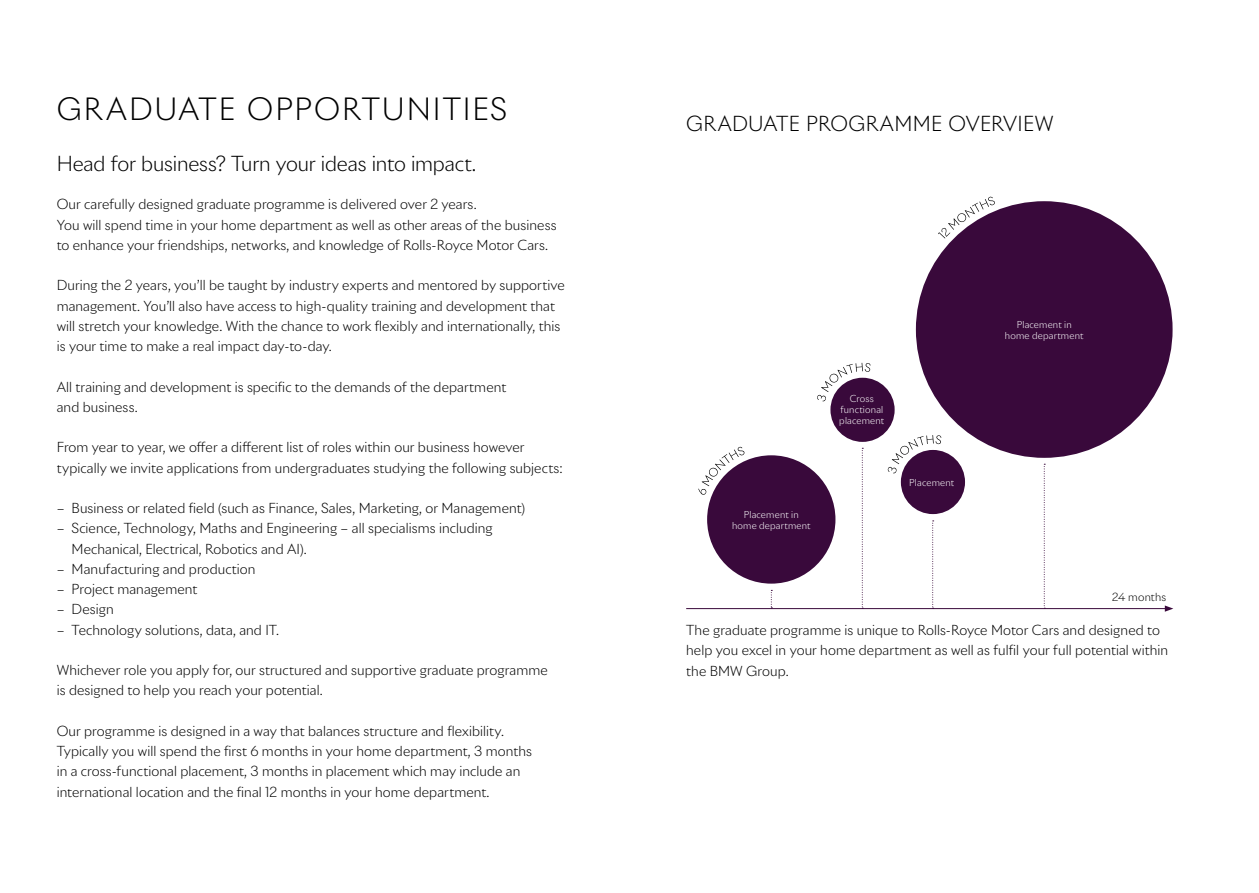
<style>
.page{position:relative;width:1259px;height:893px;background:#fff}
.page>*{position:absolute;margin:0;border:0;box-sizing:border-box;transform-origin:0 0}
.t1{font:300 30px "Riviera Nights";letter-spacing:.065em;color:#000}
.t2{font:300 20.25px "Riviera Nights";letter-spacing:-.005em;color:#000}
.t3{font:300 20.25px "Riviera Nights";letter-spacing:.015em;color:#000}
.t4{font:300 13.5px/20.2px "Riviera Nights";letter-spacing:.005em;color:#000}
.t5{font:300 10.95px "Riviera Nights";letter-spacing:.015em;color:#000}
.t6{font:300 9.3px/11.2px "Riviera Nights";letter-spacing:.02em;color:#fff;text-align:center}
</style>
<div class="page">
<div style="left:830px;top:378px;width:64px;height:64px;background:#39093b;border-radius:50%"></div>
<div style="left:901px;top:450px;width:64px;height:64px;background:#39093b;border-radius:50%"></div>
<div style="left:707px;top:455px;width:128px;height:129px;background:#39093b;border-radius:50%"></div>
<div style="left:916px;top:201px;width:256px;height:257px;background:#39093b;border-radius:50%"></div>
<hr style="left:686px;top:608px;width:481px;height:1px;background:#39093b">
<svg style="left:1164px;top:605px;width:9px;height:7px"></svg>
<svg style="left:771px;top:590px;width:1px;height:18px"></svg>
<svg style="left:862px;top:448px;width:1px;height:160px"></svg>
<svg style="left:932px;top:520px;width:1px;height:89px"></svg>
<svg style="left:1044px;top:464px;width:1px;height:144px"></svg>
<svg style="left:938px;top:196px;width:57px;height:42px"></svg>
<svg style="left:817px;top:363px;width:53px;height:39px"></svg>
<svg style="left:887px;top:435px;width:54px;height:39px"></svg>
<svg style="left:698px;top:446px;width:47px;height:49px"></svg>
<h1 class="t1" style="left:57px;top:90px;width:452px">GRADUATE OPPORTUNITIES</h1>
<h2 class="t2" style="left:57px;top:151px;width:421px">Head for business? Turn your ideas into impact.</h2>
<p class="t4" style="left:57px;top:194px;width:501px">Our carefully designed graduate programme is delivered over 2 years.<br>You will spend time in your home department as well as other areas of the business to enhance your friendships, networks, and knowledge of Rolls-Royce Motor Cars.</p>
<p class="t4" style="left:57px;top:275px;width:509px">During the 2 years, you’ll be taught by industry experts and mentored by supportive management. You’ll also have access to high-quality training and development that will stretch your knowledge. With the chance to work flexibly and internationally, this is your time to make a real impact day-to-day.</p>
<p class="t4" style="left:57px;top:376px;width:451px">All training and development is specific to the demands of the department and business.</p>
<p class="t4" style="left:57px;top:437px;width:507px">From year to year, we offer a different list of roles within our business however typically we invite applications from undergraduates studying the following subjects:</p>
<p class="t4" style="left:57px;top:498px;width:470px">– Business or related field (such as Finance, Sales, Marketing, or Management)</p>
<p class="t4" style="left:72px;top:518px;width:422px;text-indent:-15px">– Science, Technology, Maths and Engineering – all specialisms including<br>Mechanical, Electrical, Robotics and AI).</p>
<p class="t4" style="left:57px;top:559px;width:200px">– Manufacturing and production</p>
<p class="t4" style="left:57px;top:579px;width:142px">– Project management</p>
<p class="t4" style="left:57px;top:599px;width:59px">– Design</p>
<p class="t4" style="left:57px;top:619px;width:224px">– Technology solutions, data, and IT.</p>
<p class="t4" style="left:57px;top:660px;width:493px">Whichever role you apply for, our structured and supportive graduate programme is designed to help you reach your potential.</p>
<p class="t4" style="left:57px;top:721px;width:477px">Our programme is designed in a way that balances structure and flexibility.<br>Typically you will spend the first 6 months in your home department, 3 months in a cross-functional placement, 3 months in placement which may include an international location and the final 12 months in your home department.</p>
<h2 class="t3" style="left:686px;top:111px;width:369px">GRADUATE PROGRAMME OVERVIEW</h2>
<p class="t6" style="left:732px;top:508px;width:80px">Placement in home department</p>
<p class="t6" style="left:839px;top:392px;width:47px">Cross functional placement</p>
<p class="t6" style="left:909px;top:476px;width:46px">Placement</p>
<p class="t6" style="left:1005px;top:318px;width:80px">Placement in home department</p>
<p class="t5" style="left:1112px;top:590px;width:56px">24 months</p>
<p class="t4" style="left:686px;top:620px;width:483px">The graduate programme is unique to Rolls-Royce Motor Cars and designed to help you excel in your home department as well as fulfil your full potential within the BMW Group.</p>
</div>
